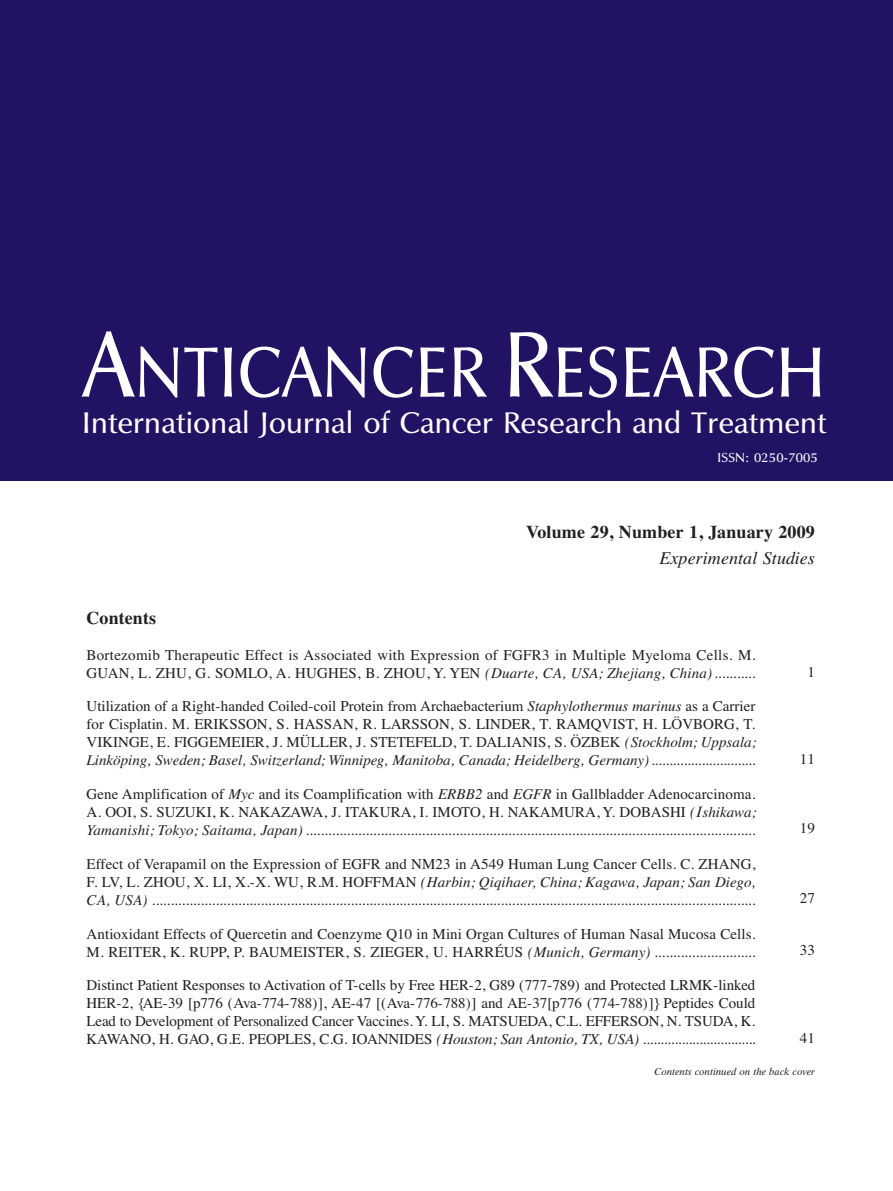
<style>
.page{position:relative;width:893px;height:1191px;background:#fff}
.page>*{position:absolute;margin:0;border:0;box-sizing:border-box;transform-origin:0 0}
.t1{font:73.5px "UB Optima";letter-spacing:.01em;color:#fff;scale:.9 1}
.t2{font:30.75px "UB Optima";letter-spacing:.01em;color:#fff}
.t3{font:700 18px "Times";letter-spacing:.01em;color:#231f20}
.t4{font:italic 18px "Times";letter-spacing:.005em;color:#231f20}
.t5{font:15px/18px "Times";letter-spacing:.005em;color:#231f20;text-align:justify}
.t6{font:13.5px "UB Optima";letter-spacing:.01em;color:#fff}
.t7{font:10.5px "UB Times Italic";letter-spacing:.01em;color:#231f20}
.s1{font-size:96px}
.s2{font-style:italic}
</style>
<div class="page">
<div style="left:0;top:0;width:893px;height:480px;background:#221263"></div>
<h1 class="t1" style="left:83px;top:342px;width:827px"><span class="s1">A</span>NTICANCER <span class="s1">R</span>ESEARCH</h1>
<h2 class="t2" style="left:82px;top:410px;width:746px">International Journal of Cancer Research and Treatment</h2>
<p class="t6" style="left:717px;top:452px;width:102px">ISSN: 0250-7005</p>
<p class="t3" style="left:526px;top:526px;width:290px">Volume 29, Number 1, January 2009</p>
<p class="t4" style="left:659px;top:551px;width:157px">Experimental Studies</p>
<p class="t3" style="left:87px;top:612px;width:71px">Contents</p>
<p class="t5" style="left:87px;top:647px;width:670px">Bortezomib Therapeutic Effect is Associated with Expression of FGFR3 in Multiple Myeloma Cells. M.<br>GUAN, L. ZHU, G. SOMLO, A. HUGHES, B. ZHOU, Y. YEN <span class="s2">(Duarte, CA, USA; Zhejiang, China)</span>...........</p>
<p class="t5" style="left:87px;top:698px;width:672px">Utilization of a Right-handed Coiled-coil Protein from Archaebacterium <span class="s2">Staphylothermus marinus</span> as a Carrier for Cisplatin. M. ERIKSSON, S. HASSAN, R. LARSSON, S. LINDER, T. RAMQVIST, H. LÖVBORG, T.<br>VIKINGE, E. FIGGEMEIER, J. MÜLLER, J. STETEFELD, T. DALIANIS, S. ÖZBEK <span class="s2">(Stockholm; Uppsala; Linköping, Sweden; Basel, Switzerland; Winnipeg, Manitoba, Canada; Heidelberg, Germany)</span>.............................</p>
<p class="t5" style="left:87px;top:786px;width:672px">Gene Amplification of <span class="s2">Myc</span> and its Coamplification with <span class="s2">ERBB2</span> and <span class="s2">EGFR</span> in Gallbladder Adenocarcinoma.<br>A. OOI, S. SUZUKI, K. NAKAZAWA, J. ITAKURA, I. IMOTO, H. NAKAMURA, Y. DOBASHI <span class="s2">(Ιshikawa; Yamanishi; Tokyo; Saitama, Japan)</span> ........................................................................................................................</p>
<p class="t5" style="left:87px;top:856px;width:670px">Effect of Verapamil on the Expression of EGFR and NM23 in A549 Human Lung Cancer Cells. C. ZHANG, F. LV, L. ZHOU, X. LI, X.-X. WU, R.M. HOFFMAN <span class="s2">(Harbin; Qiqihaer, China; Kagawa, Japan; San Diego, CA, USA)</span> .................................................................................................................................................................</p>
<p class="t5" style="left:87px;top:926px;width:670px">Antioxidant Effects of Quercetin and Coenzyme Q10 in Mini Organ Cultures of Human Nasal Mucosa Cells.<br>M. REITER, K. RUPP, P. BAUMEISTER, S. ZIEGER, U. HARRÉUS <span class="s2">(Munich, Germany)</span> ...........................</p>
<p class="t5" style="left:87px;top:977px;width:671px">Distinct Patient Responses to Activation of T-cells by Free HER-2, G89 (777-789) and Protected LRMK-linked HER-2, {AE-39 [p776 (Ava-774-788)], AE-47 [(Ava-776-788)] and AE-37[p776 (774-788)]} Peptides Could Lead to Development of Personalized Cancer Vaccines. Y. LI, S. MATSUEDA, C.L. EFFERSON, N. TSUDA, K.<br>KAWANO, H. GAO, G.E. PEOPLES, C.G. IOANNIDES <span class="s2">(Houston; San Antonio, TX, USA)</span> ................................</p>
<p class="t7" style="left:654px;top:1067px;width:162px">Contents continued on the back cover</p>
<p class="t5" style="left:807px;top:664px;width:9px">1</p>
<p class="t5" style="left:800px;top:751px;width:17px">11</p>
<p class="t5" style="left:800px;top:820px;width:17px">19</p>
<p class="t5" style="left:800px;top:891px;width:17px">27</p>
<p class="t5" style="left:800px;top:942px;width:17px">33</p>
<p class="t5" style="left:800px;top:1030px;width:17px">41</p>
</div>
